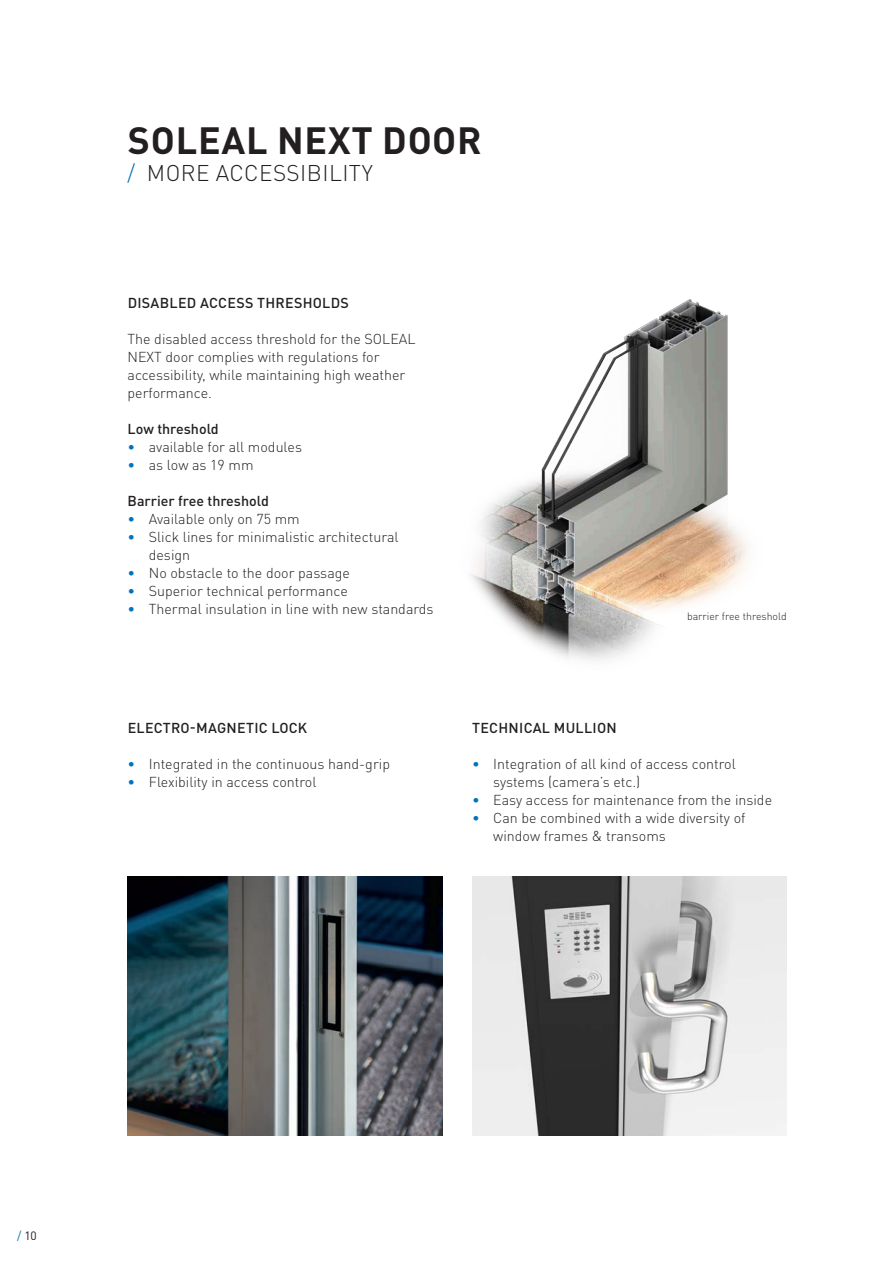
<style>
.page{position:relative;width:893px;height:1263px;background:#fff}
.page>*{position:absolute;margin:0;border:0;box-sizing:border-box;transform-origin:0 0}
.Product_Title{font:700 37.5px "DIN Pro";letter-spacing:.02em;color:#231f20}
.Product_Subtitle{font:300 22.5px "DIN Pro";letter-spacing:.02em;color:#231f20}
.Bodytext{font:300 14.25px/18px "DIN Pro";color:#231f20}
.Bodytext_title{font:500 14.25px "DIN Pro";letter-spacing:.02em;color:#231f20}
.Bodytext-2{font:500 14.25px "DIN Pro";color:#231f20}
.t1{font:12px "DIN Pro";color:#231f20}
.Imagecaption_left{font:300 10.5px "DIN Pro";color:#231f20}
.s1{color:#0073bc}
</style>
<div class="page">
<img style="left:128px;top:876px;width:314px;height:259px">
<img style="left:472px;top:876px;width:315px;height:259px">
<img style="left:470px;top:299px;width:279px;height:362px">
<p class="Product_Title" style="left:128px;top:109px;width:355px">SOLEAL NEXT DOOR</p>
<p class="Product_Subtitle" style="left:128px;top:156px;width:247px"><span class="s1">/</span> MORE ACCESSIBILITY</p>
<p class="Bodytext_title" style="left:128px;top:291px;width:223px">DISABLED ACCESS THRESHOLDS</p>
<p class="Bodytext" style="left:128px;top:328px;width:290px">The disabled access threshold for the SOLEAL NEXT door complies with regulations for accessibility, while maintaining high weather performance.</p>
<p class="Bodytext-2" style="left:128px;top:417px;width:93px">Low threshold</p>
<p class="Bodytext" style="left:128px;top:436px;width:176px"><span class="s1">•</span> available for all modules</p>
<p class="Bodytext" style="left:128px;top:454px;width:127px"><span class="s1">•</span> as low as 19 mm</p>
<p class="Bodytext-2" style="left:128px;top:489px;width:143px">Barrier free threshold</p>
<p class="Bodytext" style="left:128px;top:508px;width:174px"><span class="s1">•</span> Available only on 75 mm</p>
<p class="Bodytext" style="left:149px;top:526px;width:251px;text-indent:-21px"><span class="s1">•</span> Slick lines for minimalistic architectural design</p>
<p class="Bodytext" style="left:128px;top:562px;width:224px"><span class="s1">•</span> No obstacle to the door passage</p>
<p class="Bodytext" style="left:128px;top:580px;width:222px"><span class="s1">•</span> Superior technical performance</p>
<p class="Bodytext" style="left:128px;top:598px;width:308px"><span class="s1">•</span> Thermal insulation in line with new standards</p>
<p class="Imagecaption_left" style="left:687px;top:608px;width:101px">barrier free threshold</p>
<p class="Bodytext_title" style="left:128px;top:716px;width:181px">ELECTRO-MAGNETIC LOCK</p>
<p class="Bodytext" style="left:128px;top:754px;width:264px"><span class="s1">•</span> Integrated in the continuous hand-grip</p>
<p class="Bodytext" style="left:128px;top:772px;width:190px"><span class="s1">•</span> Flexibility in access control</p>
<p class="Bodytext_title" style="left:472px;top:716px;width:146px">TECHNICAL MULLION</p>
<p class="Bodytext" style="left:493px;top:754px;width:244px;text-indent:-21px"><span class="s1">•</span> Integration of all kind of access control systems (camera’s etc.)</p>
<p class="Bodytext" style="left:472px;top:790px;width:302px"><span class="s1">•</span> Easy access for maintenance from the inside</p>
<p class="Bodytext" style="left:493px;top:808px;width:254px;text-indent:-21px"><span class="s1">•</span> Can be combined with a wide diversity of window frames &amp; transoms</p>
<p class="t1" style="left:17px;top:1226px;width:21px"><span class="s1">/</span> 10</p>
</div>
